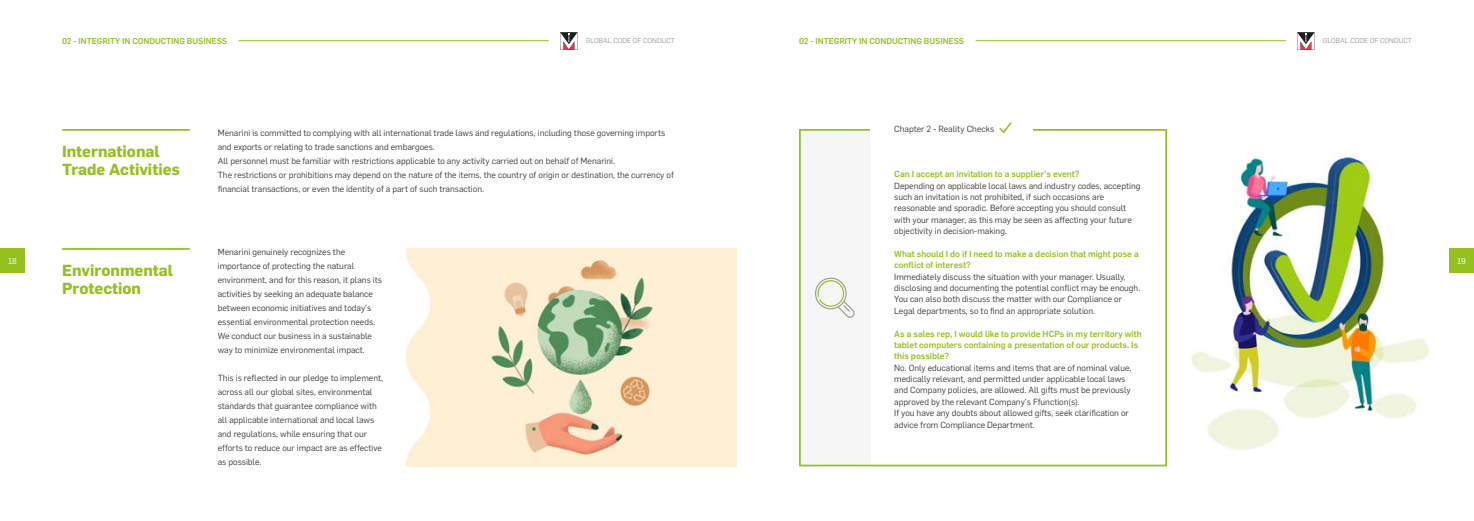
<style>
.page{position:relative;width:1474px;height:521px;background:#fff}
.page>*{position:absolute;margin:0;border:0;box-sizing:border-box;transform-origin:0 0}
.t1{font:700 15.75px/18.4px "Flama";color:#95c11f}
.t2{font:8.75px/14px "Flama";color:#3c3c3b}
.t3{font:500 8.75px/11.4px "Flama";color:#95c11f}
.t4{font:500 8.31px "Flama";color:#95c11f}
.t5{font:8.31px "Flama";color:#fff}
.t6{font:7px "Flama";color:#9d9d9c}
</style>
<div class="page">
<hr style="left:239px;top:40px;width:310px;height:1px;background:#95c11f">
<div style="left:0;top:248px;width:25px;height:25px;background:#95c11f"></div>
<div style="left:1449px;top:248px;width:24px;height:25px;background:#95c11f"></div>
<svg style="left:560px;top:32px;width:17px;height:18px"></svg>
<hr style="left:975px;top:40px;width:310px;height:1px;background:#95c11f">
<svg style="left:1297px;top:32px;width:17px;height:18px"></svg>
<hr style="left:62px;top:129px;width:128px;height:2px;background:#95c11f">
<img style="left:406px;top:248px;width:331px;height:218px">
<hr style="left:62px;top:248px;width:128px;height:2px;background:#95c11f">
<div style="left:799px;top:131px;width:71px;height:335px;background:#f6f6f6"></div>
<div style="left:799px;top:129px;width:367px;height:337px;border:2px solid #95c11f"></div>
<div style="left:870px;top:118px;width:162px;height:25px;background:#fff"></div>
<svg style="left:999px;top:122px;width:12px;height:11px"></svg>
<svg style="left:815px;top:278px;width:39px;height:40px"></svg>
<img style="left:1191px;top:153px;width:238px;height:297px">
<p class="t4" style="left:62px;top:35px;width:167px">02 - INTEGRITY IN CONDUCTING BUSINESS</p>
<p class="t6" style="left:586px;top:36px;width:90px">GLOBAL CODE OF CONDUCT</p>
<p class="t4" style="left:799px;top:35px;width:167px">02 - INTEGRITY IN CONDUCTING BUSINESS</p>
<p class="t6" style="left:1322px;top:36px;width:90px">GLOBAL CODE OF CONDUCT</p>
<p class="t2" style="left:894px;top:122px;width:101px">Chapter 2 - Reality Checks</p>
<p class="t2" style="left:218px;top:125px;width:457px">Menarini is committed to complying with all international trade laws and regulations, including those governing imports and exports or relating to trade sanctions and embargoes.<br>All personnel must be familiar with restrictions applicable to any activity carried out on behalf of Menarini.<br>The restrictions or prohibitions may depend on the nature of the items, the country of origin or destination, the currency of financial transactions, or even the identity of a part of such transaction.</p>
<h1 class="t1" style="left:62px;top:141px;width:120px">International<br>Trade Activities</h1>
<p class="t3" style="left:894px;top:168px;width:187px">Can I accept an invitation to a supplier’s event?</p>
<p class="t2" style="left:894px;top:179px;width:248px;line-height:11.4px">Depending on applicable local laws and industry codes, accepting such an invitation is not prohibited, if such occasions are reasonable and sporadic. Before accepting you should consult with your manager, as this may be seen as affecting your future objectivity in decision-making.</p>
<p class="t3" style="left:894px;top:248px;width:246px">What should I do if I need to make a decision that might pose a conflict of interest?</p>
<p class="t2" style="left:894px;top:270px;width:247px;line-height:11.4px">Immediately discuss the situation with your manager. Usually, disclosing and documenting the potential conflict may be enough.<br>You can also both discuss the matter with our Compliance or Legal departments, so to find an appropriate solution.</p>
<p class="t3" style="left:894px;top:327px;width:249px">As a sales rep, I would like to provide HCPs in my territory with tablet computers containing a presentation of our products. Is this possible?</p>
<p class="t2" style="left:894px;top:361px;width:239px;line-height:11.4px">No. Only educational items and items that are of nominal value, medically relevant, and permitted under applicable local laws and Company policies, are allowed. All gifts must be previously approved by the relevant Company’s Ffunction(s).<br>If you have any doubts about allowed gifts, seek clarification or advice from Compliance Department.</p>
<p class="t2" style="left:218px;top:244px;width:166px">Menarini genuinely recognizes the importance of protecting the natural environment, and for this reason, it plans its activities by seeking an adequate balance between economic initiatives and today’s essential environmental protection needs.<br>We conduct our business in a sustainable way to minimize environmental impact.</p>
<p class="t2" style="left:218px;top:370px;width:167px">This is reflected in our pledge to implement, across all our global sites, environmental standards that guarantee compliance with all applicable international and local laws and regulations, while ensuring that our efforts to reduce our impact are as effective as possible.</p>
<p class="t5" style="left:8px;top:255px;width:10px">18</p>
<p class="t5" style="left:1457px;top:255px;width:10px">19</p>
<h1 class="t1" style="left:62px;top:260px;width:113px">Environmental<br>Protection</h1>
</div>
